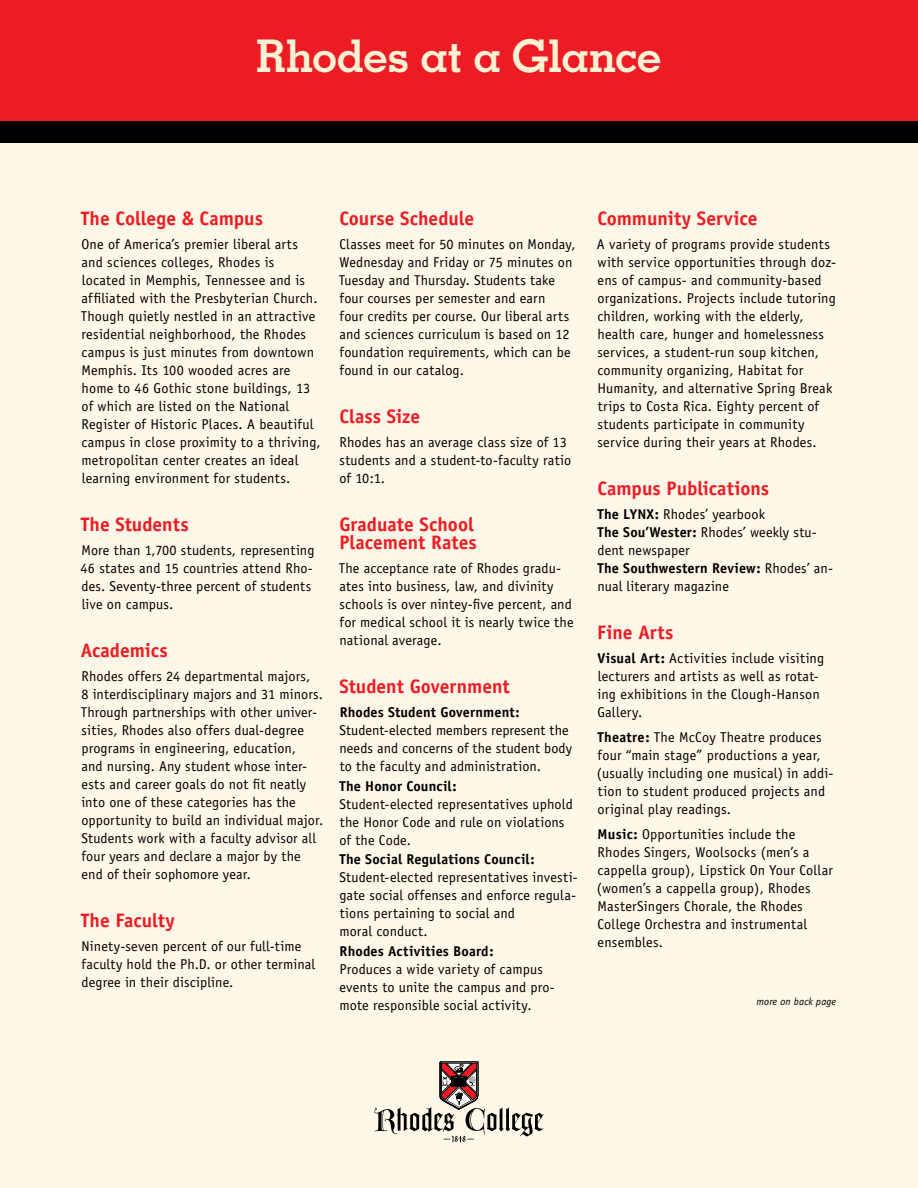
<style>
.page{position:relative;width:918px;height:1188px;background:#fff}
.page>*{position:absolute;margin:0;border:0;box-sizing:border-box;transform-origin:0 0}
.t1{font:700 45px "Memphis";letter-spacing:-.02em;color:#fff2d4}
.t2{font:700 19.5px/18px "Officina Sans";color:#ed1c24}
.t3{font:14.25px/18px "Officina Sans";letter-spacing:.01em;color:#000}
.t4{font:700 14.25px "Officina Sans";letter-spacing:.01em;color:#000}
.t5{font:italic 10.5px "Officina Sans";letter-spacing:.015em;color:#000}
.s1{font-weight:700}
</style>
<div class="page">
<div style="left:0;top:142px;width:918px;height:1046px;background:#fff7e7"></div>
<div style="left:0;top:0;width:918px;height:122px;background:#ed1c24"></div>
<div style="left:0;top:122px;width:918px;height:21px;background:#000"></div>
<svg style="left:374px;top:1062px;width:169px;height:81px"></svg>
<h1 class="t1" style="left:256px;top:28px;width:407px">Rhodes at a Glance</h1>
<h2 class="t2" style="left:81px;top:209px;width:184px">The College &amp; Campus</h2>
<p class="t3" style="left:81px;top:236px;width:241px">One of America’s premier liberal arts and sciences colleges, Rhodes is located in Memphis, Tennessee and is affiliated with the Presbyterian Church.<br>Though quietly nestled in an attractive residential neighborhood, the Rhodes campus is just minutes from downtown Memphis. Its 100 wooded acres are home to 46 Gothic stone buildings, 13 of which are listed on the National Register of Historic Places. A beautiful campus in close proximity to a thriving, metropolitan center creates an ideal learning environment for students.</p>
<h2 class="t2" style="left:81px;top:515px;width:109px">The Students</h2>
<p class="t3" style="left:81px;top:542px;width:235px">More than 1,700 students, representing 46 states and 15 countries attend Rho&shy;des. Seventy-three percent of students live on campus.</p>
<h2 class="t2" style="left:81px;top:641px;width:89px">Academics</h2>
<p class="t3" style="left:81px;top:668px;width:244px">Rhodes offers 24 departmental majors,<br>8 interdisciplinary majors and 31 minors.<br>Through partnerships with other univer&shy;sities, Rhodes also offers dual-degree programs in engineering, education,<br>and nursing. Any student whose inter&shy;ests and career goals do not fit neatly into one of these categories has the opportunity to build an individual major.<br>Students work with a faculty advisor all four years and declare a major by the end of their sophomore year.</p>
<h2 class="t2" style="left:81px;top:911px;width:96px">The Faculty</h2>
<p class="t3" style="left:81px;top:938px;width:235px">Ninety-seven percent of our full-time faculty hold the Ph.D. or other terminal degree in their discipline.</p>
<h2 class="t2" style="left:339px;top:209px;width:136px">Course Schedule</h2>
<p class="t3" style="left:339px;top:236px;width:239px">Classes meet for 50 minutes on Monday, Wednesday and Friday or 75 minutes on Tuesday and Thursday. Students take four courses per semester and earn<br>four credits per course. Our liberal arts and sciences curriculum is based on 12 foundation requirements, which can be found in our catalog.</p>
<h2 class="t2" style="left:339px;top:407px;width:82px">Class Size</h2>
<p class="t3" style="left:339px;top:434px;width:233px">Rhodes has an average class size of 13 students and a student-to-faculty ratio of 10:1.</p>
<h2 class="t2" style="left:339px;top:515px;width:139px">Graduate School<br>Placement Rates</h2>
<p class="t3" style="left:339px;top:560px;width:236px">The acceptance rate of Rhodes gradu&shy;ates into business, law, and divinity schools is over nintey-five percent, and for medical school it is nearly twice the national average.</p>
<h2 class="t2" style="left:340px;top:677px;width:172px">Student Government</h2>
<p class="t4" style="left:340px;top:704px;width:182px">Rhodes Student Government:</p>
<p class="t3" style="left:339px;top:722px;width:234px">Student-elected members represent the needs and concerns of the student body to the faculty and administration.</p>
<p class="t4" style="left:340px;top:777px;width:119px">The Honor Council:</p>
<p class="t3" style="left:339px;top:795px;width:235px">Student-elected representatives uphold the Honor Code and rule on violations of the Code.</p>
<p class="t4" style="left:340px;top:851px;width:197px">The Social Regulations Council:</p>
<p class="t3" style="left:339px;top:869px;width:240px">Student-elected representatives investi&shy;gate social offenses and enforce regula&shy;tions pertaining to social and<br>moral conduct.</p>
<p class="t4" style="left:340px;top:942px;width:156px">Rhodes Activities Board:</p>
<p class="t3" style="left:339px;top:960px;width:217px">Produces a wide variety of campus events to unite the campus and pro&shy;mote responsible social activity.</p>
<h2 class="t2" style="left:597px;top:209px;width:162px">Community Service</h2>
<p class="t3" style="left:597px;top:236px;width:241px">A variety of programs provide students with service opportunities through doz&shy;ens of campus- and community-based organizations. Projects include tutoring children, working with the elderly, health care, hunger and homelessness services, a student-run soup kitchen, community organizing, Habitat for Humanity, and alternative Spring Break trips to Costa Rica. Eighty percent of students participate in community service during their years at Rhodes.</p>
<h2 class="t2" style="left:597px;top:479px;width:173px">Campus Publications</h2>
<p class="t3" style="left:597px;top:506px;width:237px"><span class="s1">The LYNX:</span> Rhodes’ yearbook<br><span class="s1">The Sou’Wester:</span> Rhodes’ weekly stu&shy;dent newspaper<br><span class="s1">The Southwestern Review:</span> Rhodes’ an&shy;nual literary magazine</p>
<h2 class="t2" style="left:597px;top:623px;width:78px">Fine Arts</h2>
<p class="t3" style="left:597px;top:650px;width:228px"><span class="s1">Visual Art:</span> Activities include visiting lecturers and artists as well as rotat&shy;ing exhibitions in the Clough-Hanson<br>Gallery.</p>
<p class="t3" style="left:597px;top:728px;width:238px"><span class="s1">Theatre:</span> The McCoy Theatre produces four “main stage” productions a year, (usually including one musical) in addi&shy;tion to student produced projects and original play readings.</p>
<p class="t3" style="left:597px;top:825px;width:238px"><span class="s1">Music:</span> Opportunities include the<br>Rhodes Singers, Woolsocks (men’s a cappella group), Lipstick On Your Collar (women’s a cappella group), Rhodes<br>MasterSingers Chorale, the Rhodes<br>College Orchestra and instrumental ensembles.</p>
<p class="t5" style="left:756px;top:996px;width:81px">more on back page</p>
</div>
